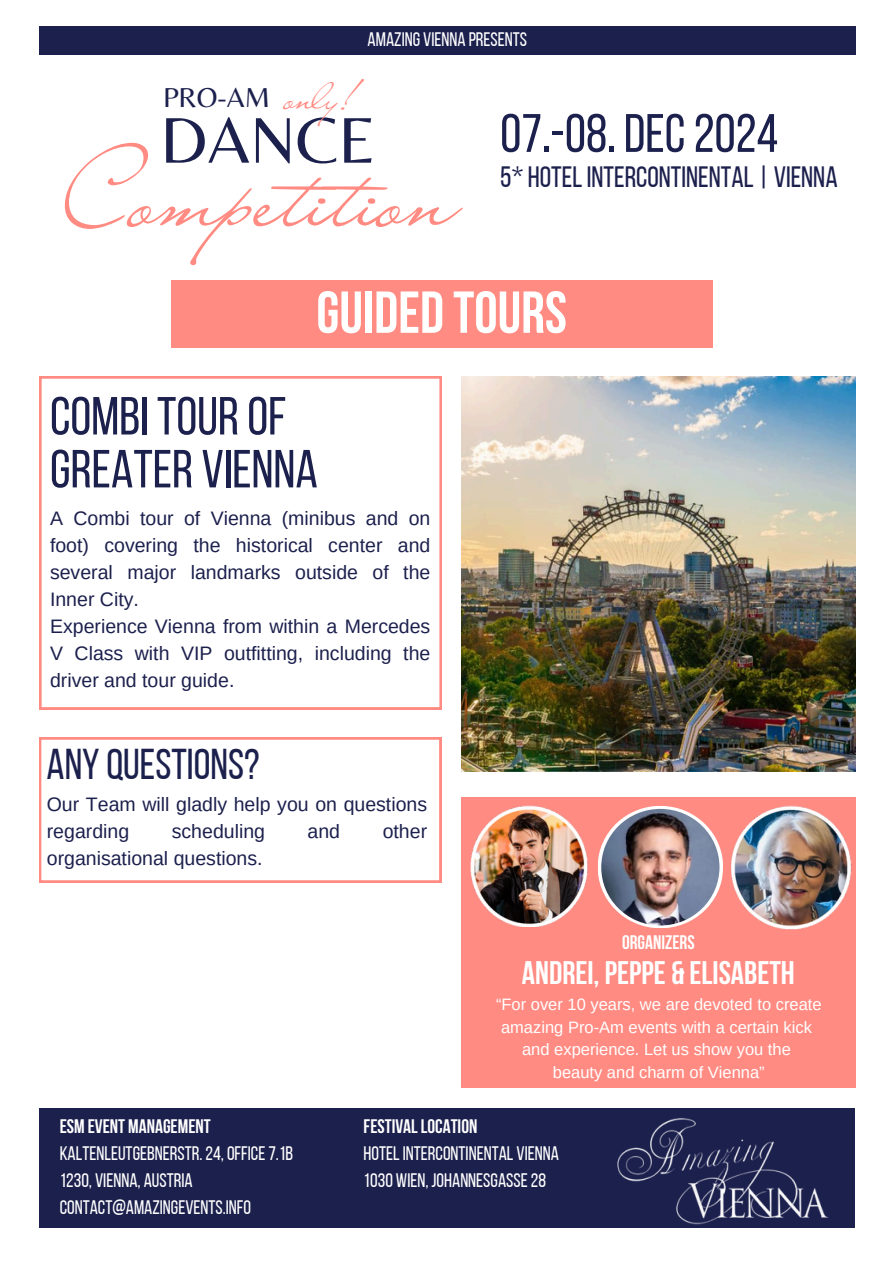
<style>
.page{position:relative;width:894px;height:1264px;background:#fff}
.page>*{position:absolute;margin:0;border:0;box-sizing:border-box;transform-origin:0 0}
.t1{font:93.75px "Liana";color:#ff8b82}
.t2{font:67.05px "Belleza";color:#1c204d}
.t3{font:700 58.95px "Bebas Neue";color:#fff}
.t4{font:54px "Bebas Neue";color:#1c204d}
.t5{font:53.55px/52.8px "Bebas Neue";color:#1c204d}
.t6{font:43.05px "Bebas Neue";color:#1c204d}
.t7{font:37.95px "Liana";color:#ff8b82}
.t8{font:700 32.55px "Bebas Neue";color:#fff}
.t9{font:29.4px "Bebas Neue";color:#1c204d}
.t10{font:28.5px "Belleza";color:#1c204d}
.t11{font:19.5px/27px "Arimo";color:#1c204d;text-align:justify}
.t12{font:19.5px "Bebas Neue";color:#fff}
.t13{font:700 19.5px "Bebas Neue";color:#fff}
.t14{font:16.5px/22.5px "Arimo";color:#fff;text-align:center}
</style>
<div class="page">
<div style="left:39px;top:1108px;width:816px;height:120px;background:#1c204d"></div>
<div style="left:39px;top:26px;width:816px;height:28px;background:#1c204d"></div>
<img style="left:617px;top:1118px;width:212px;height:107px">
<div style="left:171px;top:281px;width:541px;height:67px;background:#ff8b82"></div>
<svg style="left:39px;top:376px;width:402px;height:333px"></svg>
<svg style="left:39px;top:737px;width:402px;height:145px"></svg>
<img style="left:461px;top:376px;width:394px;height:395px">
<div style="left:461px;top:797px;width:394px;height:290px;background:#ff8b82"></div>
<img style="left:470px;top:805px;width:118px;height:121px">
<img style="left:731px;top:805px;width:121px;height:125px">
<svg style="left:598px;top:806px;width:125px;height:122px"></svg>
<img style="left:601px;top:809px;width:118px;height:116px;border-radius:50%">
<p class="t12" style="left:367px;top:31px;width:161px">AMAZING VIENNA PRESENTS</p>
<p class="t10" style="left:163px;top:81px;width:109px">PRO-AM</p>
<p class="t7" style="left:287px;top:73px;width:69px">only!</p>
<p class="t2" style="left:160px;top:100px;width:217px">DANCE</p>
<h1 class="t4" style="left:500px;top:111px;width:279px">07.-08.DEC 2024</h1>
<p class="t1" style="left:63px;top:136px;width:397px">Competition</p>
<h3 class="t9" style="left:500px;top:165px;width:339px">5* HOTELINTERCONTINENTAL| VIENNA</h3>
<h4 class="t3" style="left:316px;top:288px;width:252px">GUIDED TOURS</h4>
<h6 class="t5" style="left:50px;top:395px;width:269px">COMBI TOUROF<br>GREATER VIENNA</h6>
<h2 class="t11" style="left:50px;top:504px;width:382px">A Combi tour of Vienna (minibus and on foot) covering the historical center and several major landmarks outside of the Inner City.</h2>
<p class="t11" style="left:50px;top:612px;width:382px">Experience Vienna from within a Mercedes V Class with VIP outfitting, including the driver and tour guide.</p>
<p class="t6" style="left:46px;top:746px;width:214px">ANY QUESTIONS?</p>
<p class="t11" style="left:47px;top:791px;width:382px">Our Team will gladly help you on questions regarding</p>
<p class="t11" style="left:172px;top:818px;width:95px">scheduling</p>
<p class="t11" style="left:307px;top:818px;width:34px">and</p>
<p class="t11" style="left:382px;top:818px;width:46px">other</p>
<p class="t11" style="left:47px;top:845px;width:217px">organisational questions.</p>
<p class="t13" style="left:622px;top:934px;width:74px">ORGANIZERS</p>
<p class="t8" style="left:522px;top:959px;width:274px">ANDREI, PEPPE &amp; ELISABETH</p>
<p class="t14" style="left:496px;top:993px;width:327px">“For over 10 years, we are devoted to create amazing Pro-Am events with a certain kick</p>
<p class="t14" style="left:522px;top:1038px;width:270px">and experience. Let us show you the</p>
<p class="t14" style="left:552px;top:1060px;width:213px">beauty and charm of Vienna”</p>
<h5 class="t13" style="left:60px;top:1118px;width:153px">ESM EVENT MANAGEMENT</h5>
<p class="t12" style="left:60px;top:1145px;width:235px">KALTENLEUTGEBNERSTR. 24, OFFICE7.1B</p>
<p class="t12" style="left:60px;top:1172px;width:134px">1230, VIENNA, AUSTRIA</p>
<p class="t12" style="left:60px;top:1199px;width:193px">CONTACT@AMAZINGEVENTS.INFO</p>
<p class="t13" style="left:363px;top:1118px;width:115px">FESTIVALLOCATION</p>
<p class="t12" style="left:363px;top:1145px;width:197px">HOTELINTERCONTINENTAL VIENNA</p>
<p class="t12" style="left:363px;top:1172px;width:184px">1030 WIEN, JOHANNESGASSE28</p>
</div>
